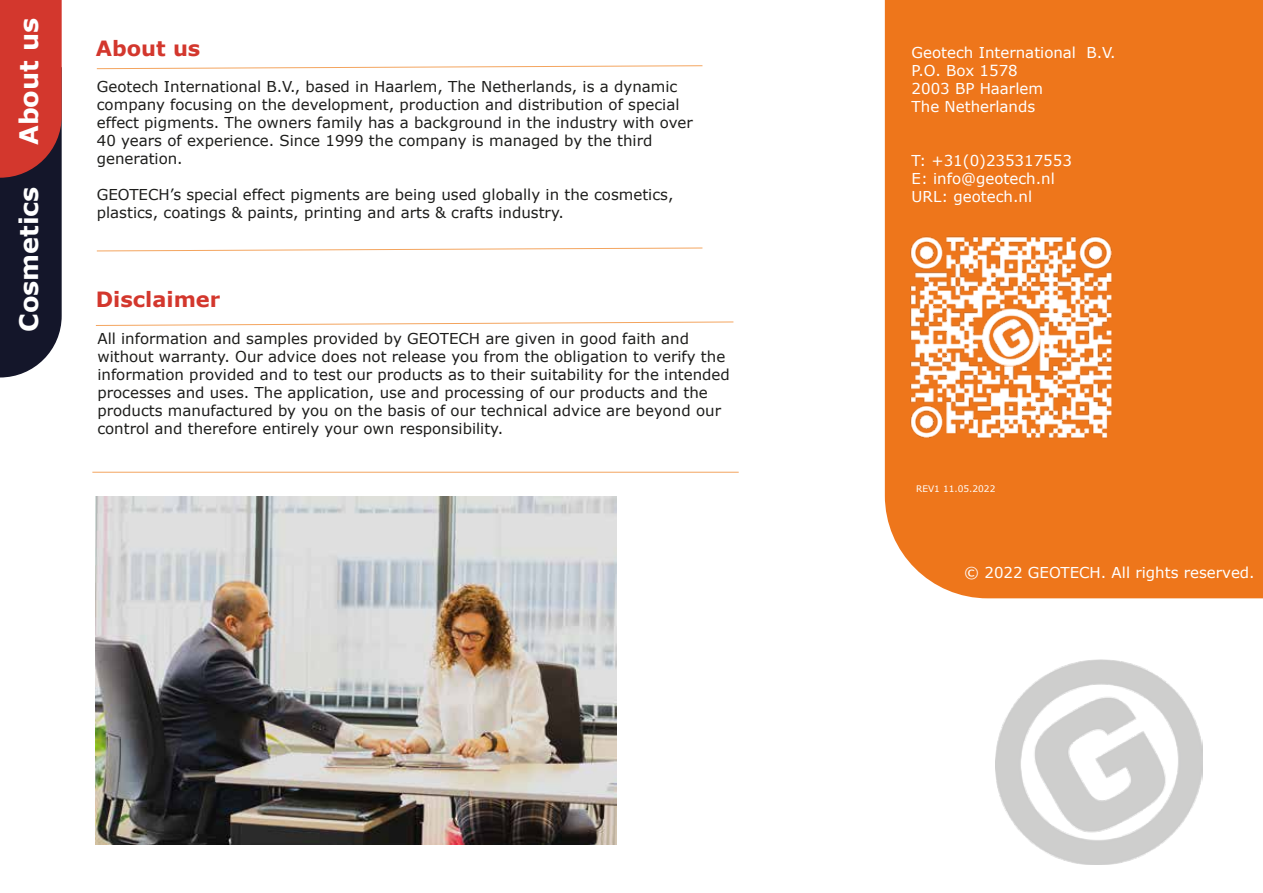
<style>
.page{position:relative;width:1263px;height:893px;background:#fff}
.page>*{position:absolute;margin:0;border:0;box-sizing:border-box;transform-origin:0 0}
.t1{font:700 25.5px "Verdana";color:#fff}
.t2{font:700 21px "Verdana";color:#d3372d}
.t3{font:15px/18px "Verdana";color:#1d1d1b}
.t4{font:15px/18px "Verdana";color:#fff}
.t5{font:9px "Verdana";color:#fff}
</style>
<div class="page">
<svg style="left:0;top:0;width:62px;height:377px;background:#6f2d33"></svg>
<svg style="left:97px;top:248px;width:605px;height:3px"></svg>
<img style="left:995px;top:659px;width:208px;height:206px">
<svg style="left:96px;top:322px;width:637px;height:4px"></svg>
<hr style="left:92px;top:472px;width:647px;height:1px;background:#ef7d18">
<div style="left:885px;top:0;width:378px;height:598px;background:#ee761b"></div>
<img style="left:96px;top:497px;width:521px;height:347px">
<svg style="left:97px;top:65px;width:605px;height:4px"></svg>
<img style="left:902px;top:229px;width:217px;height:217px">
<h1 class="t1" style="left:11px;top:145px;width:128px;rotate:-90deg">About us</h1>
<h1 class="t1" style="left:11px;top:332px;width:147px;rotate:-90deg">Cosmetics</h1>
<h2 class="t2" style="left:96px;top:33px;width:106px">About us</h2>
<p class="t3" style="left:97px;top:77px;width:597px">Geotech International B.V., based in Haarlem, The Netherlands, is a dynamic company focusing on the development, production and distribution of special effect pigments. The owners family has a background in the industry with over 40 years of experience. Since 1999 the company is managed by the third generation.</p>
<p class="t3" style="left:97px;top:185px;width:578px">GEOTECH’s special effect pigments are being used globally in the cosmetics, plastics, coatings &amp; paints, printing and arts &amp; crafts industry.</p>
<h2 class="t2" style="left:96px;top:285px;width:126px">Disclaimer</h2>
<p class="t3" style="left:97px;top:329px;width:634px">All information and samples provided by GEOTECH are given in good faith and without warranty. Our advice does not release you from the obligation to verify the information provided and to test our products as to their suitability for the intended processes and uses. The application, use and processing of our products and the products manufactured by you on the basis of our technical advice are beyond our control and therefore entirely your own responsibility.</p>
<p class="t4" style="left:912px;top:44px;width:206px">Geotech International B.V.<br>P.O. Box 1578<br>2003 BP Haarlem<br>The Netherlands</p>
<p class="t4" style="left:912px;top:152px;width:162px">T: +31(0)235317553<br>E: info@geotech.nl<br>URL: geotech.nl</p>
<p class="t5" style="left:916px;top:483px;width:81px">REV1 11.05.2022</p>
<p class="t4" style="left:964px;top:564px;width:292px">© 2022 GEOTECH. All rights reserved.</p>
</div>
